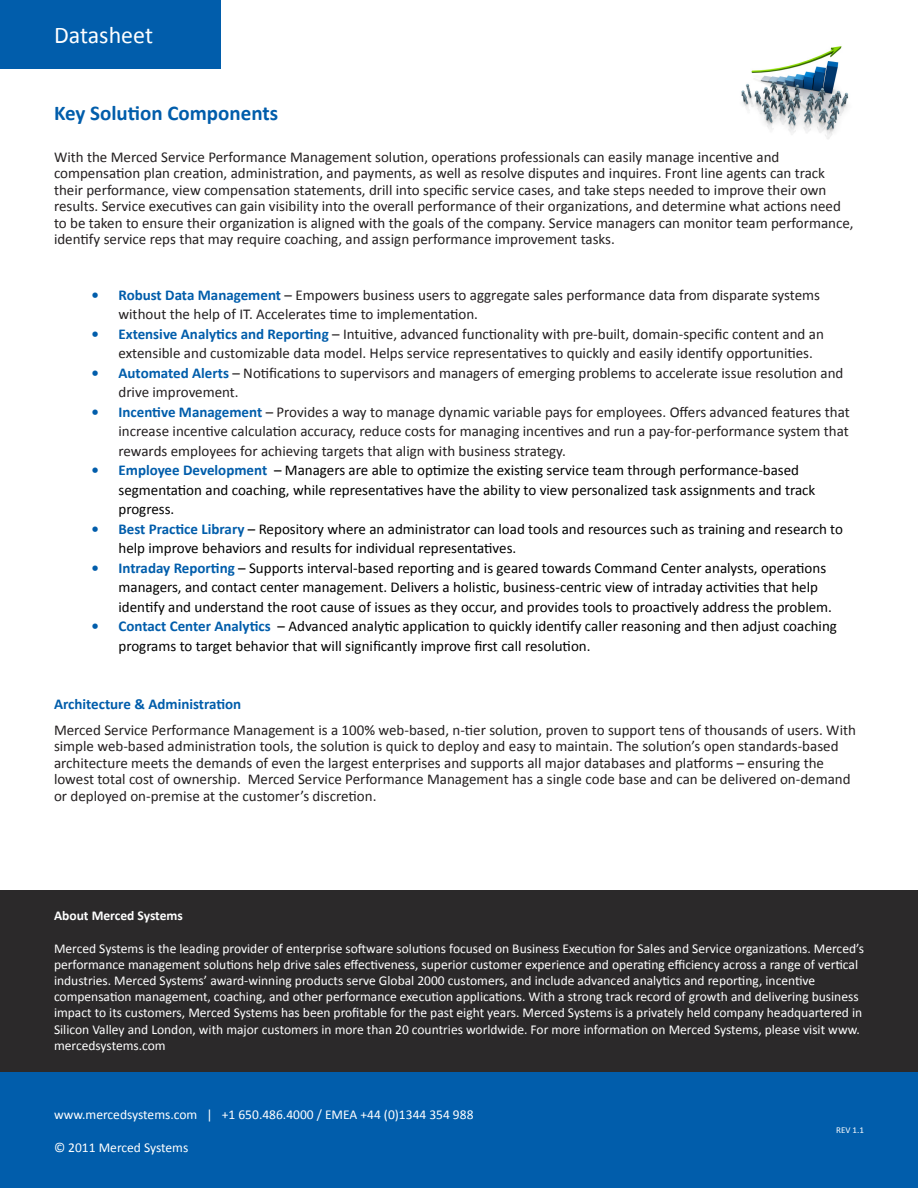
<style>
.page{position:relative;width:918px;height:1188px;background:#fff}
.page>*{position:absolute;margin:0;border:0;box-sizing:border-box;transform-origin:0 0}
.t1{font:24px "Calibri";color:#fff}
.t2{font:700 21px "Calibri";color:#015dab}
.t3{font:15px/16.5px "Calibri";color:#231f20}
.t4{font:15px/19.5px "Calibri";color:#000}
.t5{font:700 15px "Calibri";color:#015dab}
.t6{font:13.5px/16.2px "Calibri";color:#fff}
.t7{font:700 13.5px "Calibri";color:#fff}
.t8{font:9px "Calibri";color:#fff}
.s1{font-weight:700;color:#015dab}
</style>
<div class="page">
<div style="left:0;top:890px;width:918px;height:183px;background:#2b292a"></div>
<div style="left:0;top:0;width:221px;height:68px;background:#015dab"></div>
<div style="left:0;top:1073px;width:918px;height:115px;background:#015dab"></div>
<img style="left:741px;top:46px;width:108px;height:93px">
<p class="t1" style="left:54px;top:20px;width:101px">Datasheet</p>
<p class="t2" style="left:54px;top:100px;width:226px">Key Solution Components</p>
<p class="t3" style="left:54px;top:149px;width:801px">With the Merced Service Performance Management solution, operations professionals can easily manage incentive and compensation plan creation, administration, and payments, as well as resolve disputes and inquires. Front line agents can track their performance, view compensation statements, drill into specific service cases, and take steps needed to improve their own results. Service executives can gain visibility into the overall performance of their organizations, and determine what actions need to be taken to ensure their organization is aligned with the goals of the company. Service managers can monitor team performance, identify service reps that may require coaching, and assign performance improvement tasks.</p>
<p class="t3" style="left:118px;top:285px;width:703px;line-height:19.5px;text-indent:-27px"><span class="s1">• Robust Data Management</span> – Empowers business users to aggregate sales performance data from disparate systems without the help of IT. Accelerates time to implementation.</p>
<p class="t3" style="left:118px;top:324px;width:707px;line-height:19.5px;text-indent:-27px"><span class="s1">• Extensive Analytics and Reporting</span> – Intuitive, advanced functionality with pre-built, domain-specific content and an extensible and customizable data model. Helps service representatives to quickly and easily identify opportunities.</p>
<p class="t3" style="left:118px;top:363px;width:726px;line-height:19.5px;text-indent:-27px"><span class="s1">• Automated Alerts</span> – Notifications to supervisors and managers of emerging problems to accelerate issue resolution and drive improvement.</p>
<p class="t3" style="left:118px;top:402px;width:733px;line-height:19.5px;text-align:justify;text-indent:-27px"><span class="s1">• Incentive Management</span> – Provides a way to manage dynamic variable pays for employees. Offers advanced features that increase incentive calculation accuracy, reduce costs for managing incentives and run a pay-for-performance system that rewards employees for achieving targets that align with business strategy.</p>
<p class="t4" style="left:118px;top:461px;width:698px;text-indent:-27px"><span class="s1">• Employee Development</span> – Managers are able to optimize the existing service team through performance-based segmentation and coaching, while representatives have the ability to view personalized task assignments and track progress.</p>
<p class="t4" style="left:118px;top:519px;width:726px;text-indent:-27px"><span class="s1">• Best Practice Library</span> – Repository where an administrator can load tools and resources such as training and research to help improve behaviors and results for individual representatives.</p>
<p class="t4" style="left:118px;top:558px;width:715px;text-indent:-27px"><span class="s1">• Intraday Reporting</span> – Supports interval-based reporting and is geared towards Command Center analysts, operations managers, and contact center management. Delivers a holistic, business-centric view of intraday activities that help identify and understand the root cause of issues as they occur, and provides tools to proactively address the problem.</p>
<p class="t4" style="left:118px;top:617px;width:720px;text-indent:-27px"><span class="s1">• Contact Center Analytics</span> – Advanced analytic application to quickly identify caller reasoning and then adjust coaching programs to target behavior that will significantly improve first call resolution.</p>
<p class="t5" style="left:54px;top:695px;width:189px">Architecture &amp; Administration</p>
<p class="t3" style="left:54px;top:722px;width:804px">Merced Service Performance Management is a 100% web-based, n-tier solution, proven to support tens of thousands of users. With simple web-based administration tools, the solution is quick to deploy and easy to maintain. The solution’s open standards-based architecture meets the demands of even the largest enterprises and supports all major databases and platforms – ensuring the lowest total cost of ownership. Merced Service Performance Management has a single code base and can be delivered on-demand or deployed on-premise at the customer’s discretion.</p>
<p class="t7" style="left:54px;top:907px;width:130px">About Merced Systems</p>
<p class="t6" style="left:54px;top:940px;width:811px">Merced Systems is the leading provider of enterprise software solutions focused on Business Execution for Sales and Service organizations. Merced’s performance management solutions help drive sales effectiveness, superior customer experience and operating efficiency across a range of vertical industries. Merced Systems’ award-winning products serve Global 2000 customers, and include advanced analytics and reporting, incentive compensation management, coaching, and other performance execution applications. With a strong track record of growth and delivering business impact to its customers, Merced Systems has been profitable for the past eight years. Merced Systems is a privately held company headquartered in Silicon Valley and London, with major customers in more than 20 countries worldwide. For more information on Merced Systems, please visit www. mercedsystems.com</p>
<p class="t6" style="left:54px;top:1107px;width:421px">www.mercedsystems.com | +1 650.486.4000 / EMEA +44 (0)1344 354 988</p>
<p class="t6" style="left:54px;top:1139px;width:136px">© 2011 Merced Systems</p>
<p class="t8" style="left:836px;top:1125px;width:29px">REV 1.1</p>
</div>
